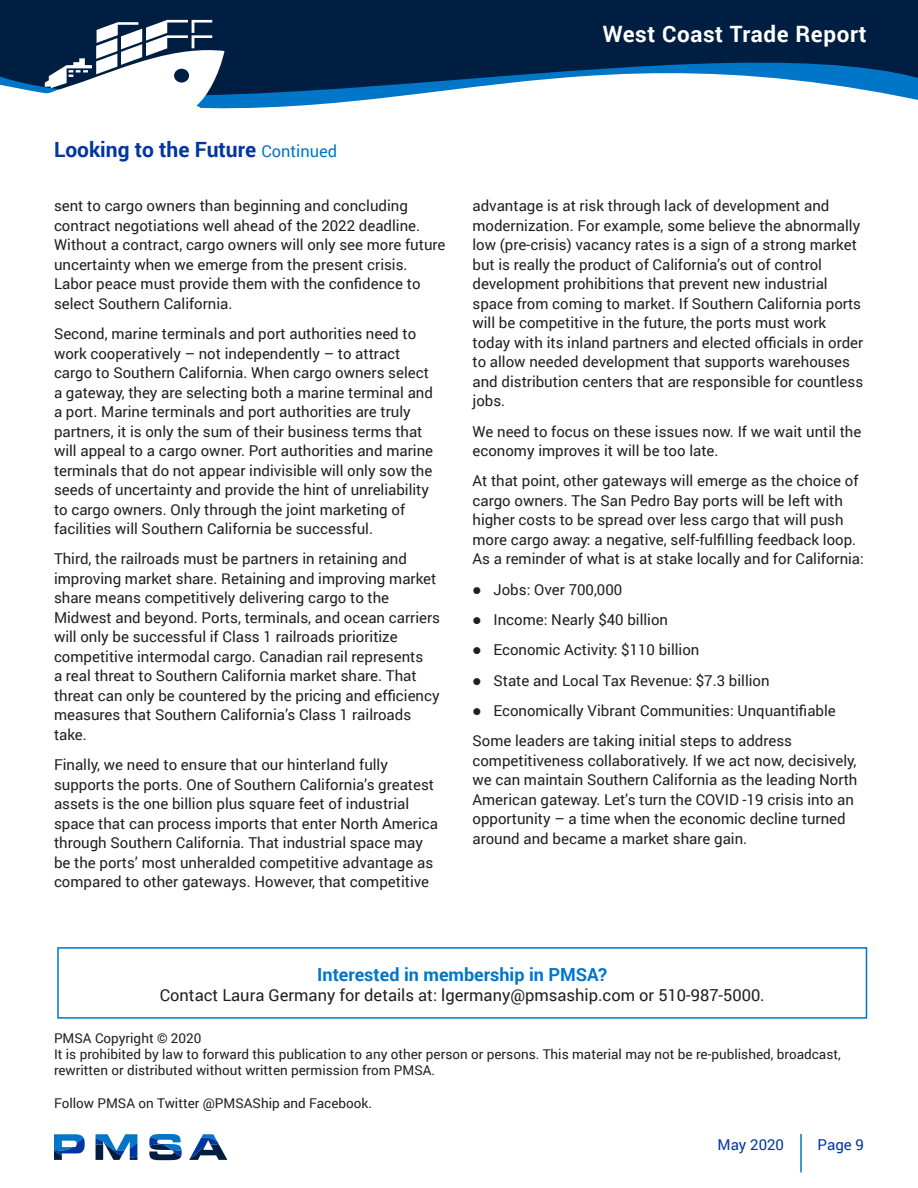
<style>
.page{position:relative;width:918px;height:1188px;background:#fff}
.page>*{position:absolute;margin:0;border:0;box-sizing:border-box;transform-origin:0 0}
.t1{font:700 22.5px "Roboto";letter-spacing:.025em;color:#fff}
.t2{font:700 21px "Roboto";color:#0036a0}
.t3{font:700 18px "Roboto";color:#0076c8}
.t4{font:16.5px "Roboto";color:#231f20}
.t5{font:15px/19.5px "Roboto";color:#231f20}
.t6{font:15px "Roboto";color:#0036a0}
.t7{font:13.5px/16.2px "Roboto";color:#231f20}
.s1{font-weight:400;font-size:16.5px;color:#0076c8}
</style>
<div class="page">
<svg style="left:0;top:0;width:918px;height:109px;fill:#001e41"></svg>
<svg style="left:54px;top:1134px;width:31px;height:26px"></svg>
<svg style="left:96px;top:1134px;width:41px;height:26px"></svg>
<svg style="left:149px;top:1134px;width:33px;height:26px"></svg>
<svg style="left:189px;top:1134px;width:38px;height:26px"></svg>
<svg style="left:37px;top:20px;width:188px;height:89px"></svg>
<hr style="left:800px;top:1134px;width:2px;height:38px;background:#0076c8">
<div style="left:57px;top:947px;width:810px;height:72px;border:2px solid #0076c8"></div>
<h1 class="t1" style="left:603px;top:18px;width:265px">West Coast Trade Report</h1>
<p class="t2" style="left:54px;top:135px;width:285px">Looking to the Future <span class="s1">Continued</span></p>
<p class="t5" style="left:54px;top:196px;width:393px">sent to cargo owners than beginning and concluding contract negotiations well ahead of the 2022 deadline.<br>Without a contract, cargo owners will only see more future uncertainty when we emerge from the present crisis.<br>Labor peace must provide them with the confidence to select Southern California.</p>
<p class="t5" style="left:54px;top:324px;width:381px">Second, marine terminals and port authorities need to work cooperatively – not independently – to attract cargo to Southern California. When cargo owners select a gateway, they are selecting both a marine terminal and a port. Marine terminals and port authorities are truly partners, it is only the sum of their business terms that will appeal to a cargo owner. Port authorities and marine terminals that do not appear indivisible will only sow the seeds of uncertainty and provide the hint of unreliability to cargo owners. Only through the joint marketing of facilities will Southern California be successful.</p>
<p class="t5" style="left:54px;top:549px;width:388px">Third, the railroads must be partners in retaining and improving market share. Retaining and improving market share means competitively delivering cargo to the Midwest and beyond. Ports, terminals, and ocean carriers will only be successful if Class 1 railroads prioritize competitive intermodal cargo. Canadian rail represents<br>a real threat to Southern California market share. That threat can only be countered by the pricing and efficiency measures that Southern California’s Class 1 railroads take.</p>
<p class="t5" style="left:54px;top:755px;width:386px">Finally, we need to ensure that our hinterland fully supports the ports. One of Southern California’s greatest assets is the one billion plus square feet of industrial space that can process imports that enter North America through Southern California. That industrial space may be the ports’ most unheralded competitive advantage as compared to other gateways. However, that competitive</p>
<p class="t5" style="left:472px;top:196px;width:392px">advantage is at risk through lack of development and modernization. For example, some believe the abnormally low (pre-crisis) vacancy rates is a sign of a strong market but is really the product of California’s out of control development prohibitions that prevent new industrial space from coming to market. If Southern California ports will be competitive in the future, the ports must work today with its inland partners and elected officials in order to allow needed development that supports warehouses and distribution centers that are responsible for countless jobs.</p>
<p class="t5" style="left:472px;top:421px;width:390px">We need to focus on these issues now. If we wait until the economy improves it will be too late.</p>
<p class="t5" style="left:472px;top:471px;width:393px">At that point, other gateways will emerge as the choice of cargo owners. The San Pedro Bay ports will be left with higher costs to be spread over less cargo that will push more cargo away: a negative, self-fulfilling feedback loop.<br>As a reminder of what is at stake locally and for California:</p>
<p class="t5" style="left:472px;top:579px;width:151px">● Jobs: Over 700,000</p>
<p class="t5" style="left:472px;top:609px;width:197px">● Income: Nearly $40 billion</p>
<p class="t5" style="left:472px;top:640px;width:228px">● Economic Activity: $110 billion</p>
<p class="t5" style="left:472px;top:670px;width:299px">● State and Local Tax Revenue: $7.3 billion</p>
<p class="t5" style="left:472px;top:700px;width:365px">● Economically Vibrant Communities: Unquantifiable</p>
<p class="t5" style="left:472px;top:731px;width:386px">Some leaders are taking initial steps to address competitiveness collaboratively. If we act now, decisively, we can maintain Southern California as the leading North American gateway. Let’s turn the COVID -19 crisis into an opportunity – a time when the economic decline turned around and became a market share gain.</p>
<p class="t3" style="left:317px;top:962px;width:291px">Interested in membership in PMSA?</p>
<p class="t4" style="left:160px;top:983px;width:606px">Contact Laura Germany for details at: lgermany@pmsaship.com or 510-987-5000.</p>
<p class="t7" style="left:54px;top:1029px;width:149px">PMSA Copyright © 2020</p>
<p class="t7" style="left:54px;top:1046px;width:788px">It is prohibited by law to forward this publication to any other person or persons. This material may not be re-published, broadcast, rewritten or distributed without written permission from PMSA.</p>
<p class="t7" style="left:54px;top:1094px;width:320px">Follow PMSA on Twitter @PMSAShip and Facebook.</p>
<p class="t6" style="left:718px;top:1134px;width:68px">May 2020</p>
<p class="t6" style="left:818px;top:1134px;width:48px">Page 9</p>
</div>
